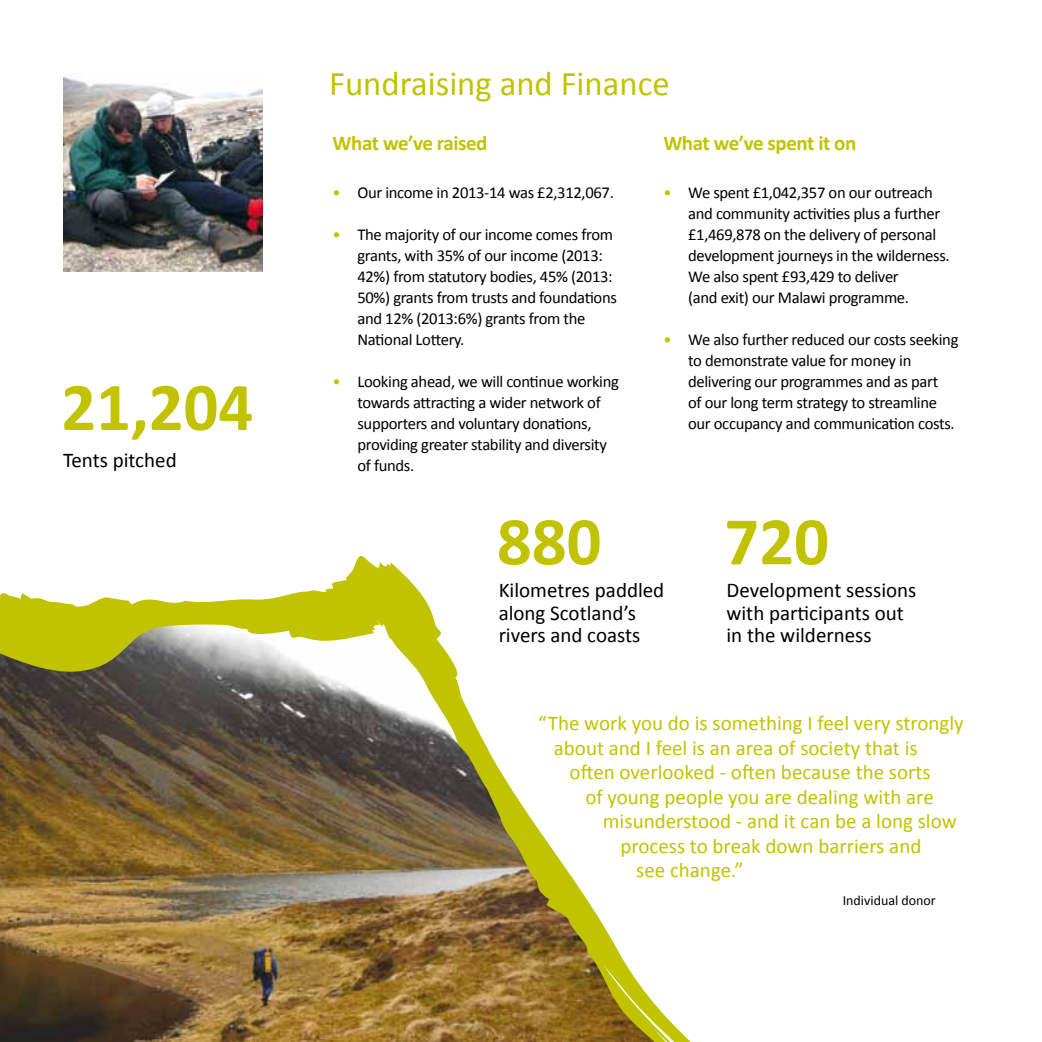
<style>
.page{position:relative;width:1042px;height:1042px;background:#fff}
.page>*{position:absolute;margin:0;border:0;box-sizing:border-box;transform-origin:0 0}
.t1{font:700 68.77px "Calibri";color:#c1c300}
.t2{font:34.65px "Calibri";color:#c1c300}
.t3{font:21px "Calibri";color:#c1c300}
.t4{font:21px/22.8px "Calibri";color:#000}
.t5{font:700 21px "Calibri";letter-spacing:-.02em;color:#c1c300}
.t6{font:16.62px/21px "Calibri";letter-spacing:-.02em;color:#000}
.t7{font:14px "Calibri";color:#000}
.s1{color:#c1c300}
</style>
<div class="page">
<img style="left:0;top:672px;width:346px;height:370px">
<svg style="left:346px;top:556px;width:345px;height:486px"></svg>
<svg style="left:0;top:571px;width:398px;height:101px"></svg>
<img style="left:64px;top:76px;width:198px;height:195px">
<h1 class="t1" style="left:61px;top:364px;width:193px">21,204</h1>
<p class="t4" style="left:63px;top:448px;width:115px">Tents pitched</p>
<h2 class="t2" style="left:329px;top:62px;width:342px">Fundraising and Finance</h2>
<p class="t5" style="left:333px;top:130px;width:156px">What we’ve raised</p>
<p class="t6" style="left:333px;top:181px;width:283px"><span class="s1">•</span> Our income in 2013-14 was £2,312,067.</p>
<p class="t6" style="left:357px;top:223px;width:261px;text-indent:-25px"><span class="s1">•</span> The majority of our income comes from grants, with 35% of our income (2013:<br>42%) from statutory bodies, 45% (2013:<br>50%) grants from trusts and foundations and 12% (2013:6%) grants from the National Lottery.</p>
<p class="t6" style="left:357px;top:370px;width:263px;text-indent:-25px"><span class="s1">•</span> Looking ahead, we will continue working towards attracting a wider network of supporters and voluntary donations, providing greater stability and diversity of funds.</p>
<p class="t5" style="left:663px;top:130px;width:195px">What we’ve spent it on</p>
<p class="t6" style="left:688px;top:181px;width:263px;text-indent:-25px"><span class="s1">•</span> We spent £1,042,357 on our outreach and community activities plus a further £1,469,878 on the delivery of personal development journeys in the wilderness.<br>We also spent £93,429 to deliver<br>(and exit) our Malawi programme.</p>
<p class="t6" style="left:688px;top:328px;width:272px;text-indent:-25px"><span class="s1">•</span> We also further reduced our costs seeking to demonstrate value for money in delivering our programmes and as part<br>of our long term strategy to streamline our occupancy and communication costs.</p>
<h1 class="t1" style="left:497px;top:499px;width:106px">880</h1>
<p class="t4" style="left:499px;top:577px;width:167px">Kilometres paddled along Scotland’s rivers and coasts</p>
<h1 class="t1" style="left:724px;top:499px;width:106px">720</h1>
<p class="t4" style="left:726px;top:577px;width:191px">Development sessions with participants out in the wilderness</p>
<p class="t3" style="left:538px;top:710px;width:427px">“The work you do is something I feel very strongly</p>
<p class="t3" style="left:554px;top:735px;width:365px">about and I feel is an area of society that is</p>
<p class="t3" style="left:569px;top:759px;width:363px">often overlooked - often because the sorts</p>
<p class="t3" style="left:585px;top:784px;width:350px">of young people you are dealing with are</p>
<p class="t3" style="left:603px;top:808px;width:355px">misunderstood - and it can be a long slow</p>
<p class="t3" style="left:620px;top:833px;width:302px">process to break down barriers and</p>
<p class="t3" style="left:636px;top:857px;width:109px">see change.”</p>
<p class="t7" style="left:842px;top:892px;width:95px">Individual donor</p>
</div>
